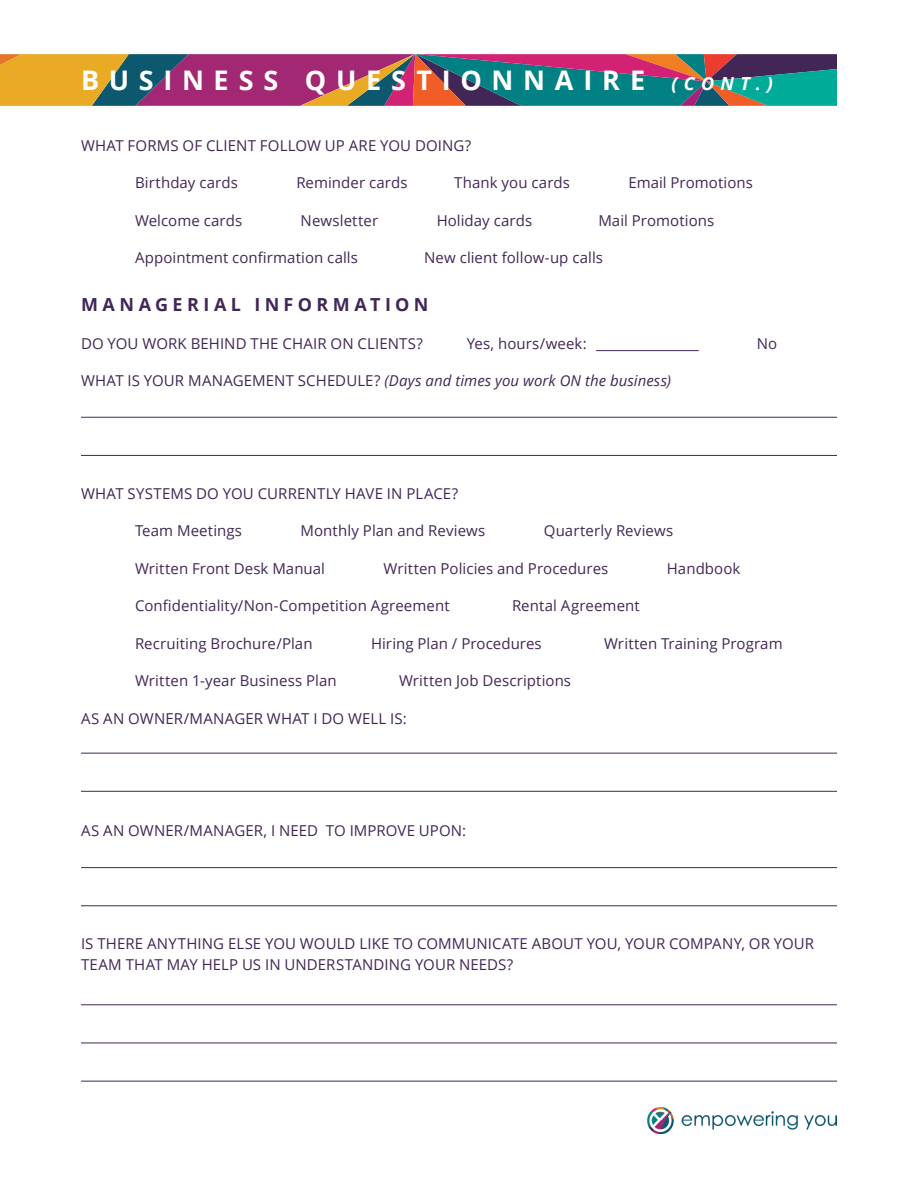
<style>
.page{position:relative;width:918px;height:1188px;background:#fff}
.page>*{position:absolute;margin:0;border:0;box-sizing:border-box;transform-origin:0 0}
.t1{font:700 27px "Open Sans";letter-spacing:.36em;color:#fff}
.t2{font:700 18px "Open Sans";letter-spacing:.245em;color:#422756}
.t3{font:15px/21px "Open Sans";letter-spacing:.005em;color:#422756}
.t4{font:italic 15px "Open Sans";letter-spacing:.005em;color:#422756}
.s1{font-style:italic;font-size:18px}
.s2{font-style:normal}
</style>
<div class="page">
<img style="left:647px;top:1107px;width:189px;height:27px">
<svg style="left:0;top:54px;width:837px;height:52px;background:#766166"></svg>
<hr style="left:596px;top:350px;width:103px;height:1px;background:#422756">
<hr style="left:81px;top:417px;width:756px;height:1px;background:#422756">
<hr style="left:81px;top:753px;width:756px;height:1px;background:#422756">
<hr style="left:81px;top:867px;width:756px;height:1px;background:#422756">
<hr style="left:81px;top:1004px;width:756px;height:1px;background:#422756">
<hr style="left:81px;top:1081px;width:756px;height:1px;background:#422756">
<hr style="left:81px;top:455px;width:756px;height:1px;background:#422756">
<hr style="left:81px;top:791px;width:756px;height:1px;background:#422756">
<hr style="left:81px;top:905px;width:756px;height:1px;background:#422756">
<hr style="left:81px;top:1043px;width:756px;height:1px;background:#422756">
<h1 class="t1" style="left:81px;top:61px;width:694px">BUSINESS QUESTIONNAIRE <span class="s1">(CONT.)</span></h1>
<p class="t3" style="left:81px;top:135px;width:392px">WHAT FORMS OF CLIENT FOLLOW UP ARE YOU DOING?</p>
<p class="t3" style="left:135px;top:172px;width:104px">Birthday cards</p>
<p class="t3" style="left:296px;top:172px;width:113px">Reminder cards</p>
<p class="t3" style="left:454px;top:172px;width:117px">Thank you cards</p>
<p class="t3" style="left:628px;top:172px;width:126px">Email Promotions</p>
<p class="t3" style="left:135px;top:210px;width:109px">Welcome cards</p>
<p class="t3" style="left:301px;top:210px;width:79px">Newsletter</p>
<p class="t3" style="left:437px;top:210px;width:97px">Holiday cards</p>
<p class="t3" style="left:598px;top:210px;width:117px">Mail Promotions</p>
<p class="t3" style="left:135px;top:247px;width:224px">Appointment confirmation calls</p>
<p class="t3" style="left:424px;top:247px;width:180px">New client follow-up calls</p>
<p class="t2" style="left:81px;top:292px;width:349px">MANAGERIAL INFORMATION</p>
<p class="t3" style="left:81px;top:333px;width:344px">DO YOU WORK BEHIND THE CHAIR ON CLIENTS?</p>
<p class="t3" style="left:467px;top:333px;width:121px">Yes, hours/week:</p>
<p class="t3" style="left:757px;top:333px;width:22px">No</p>
<p class="t4" style="left:81px;top:371px;width:592px"><span class="s2">WHAT IS YOUR MANAGEMENT SCHEDULE?</span> (Days and times you work ON the business)</p>
<p class="t3" style="left:81px;top:483px;width:379px">WHAT SYSTEMS DO YOU CURRENTLY HAVE IN PLACE?</p>
<p class="t3" style="left:135px;top:520px;width:109px">Team Meetings</p>
<p class="t3" style="left:301px;top:520px;width:186px">Monthly Plan and Reviews</p>
<p class="t3" style="left:544px;top:520px;width:131px">Quarterly Reviews</p>
<p class="t3" style="left:135px;top:558px;width:192px">Written Front Desk Manual</p>
<p class="t3" style="left:384px;top:558px;width:226px">Written Policies and Procedures</p>
<p class="t3" style="left:667px;top:558px;width:75px">Handbook</p>
<p class="t3" style="left:135px;top:595px;width:316px">Confidentiality/Non-Competition Agreement</p>
<p class="t3" style="left:512px;top:595px;width:129px">Rental Agreement</p>
<p class="t3" style="left:135px;top:633px;width:179px">Recruiting Brochure/Plan</p>
<p class="t3" style="left:371px;top:633px;width:172px">Hiring Plan / Procedures</p>
<p class="t3" style="left:604px;top:633px;width:180px">Written Training Program</p>
<p class="t3" style="left:135px;top:670px;width:203px">Written 1-year Business Plan</p>
<p class="t3" style="left:399px;top:670px;width:173px">Written Job Descriptions</p>
<p class="t3" style="left:81px;top:708px;width:327px">AS AN OWNER/MANAGER WHAT I DO WELL IS:</p>
<p class="t3" style="left:81px;top:820px;width:387px">AS AN OWNER/MANAGER, I NEED TO IMPROVE UPON:</p>
<p class="t3" style="left:81px;top:933px;width:735px">IS THERE ANYTHING ELSE YOU WOULD LIKE TO COMMUNICATE ABOUT YOU, YOUR COMPANY, OR YOUR<br>TEAM THAT MAY HELP US IN UNDERSTANDING YOUR NEEDS?</p>
</div>
